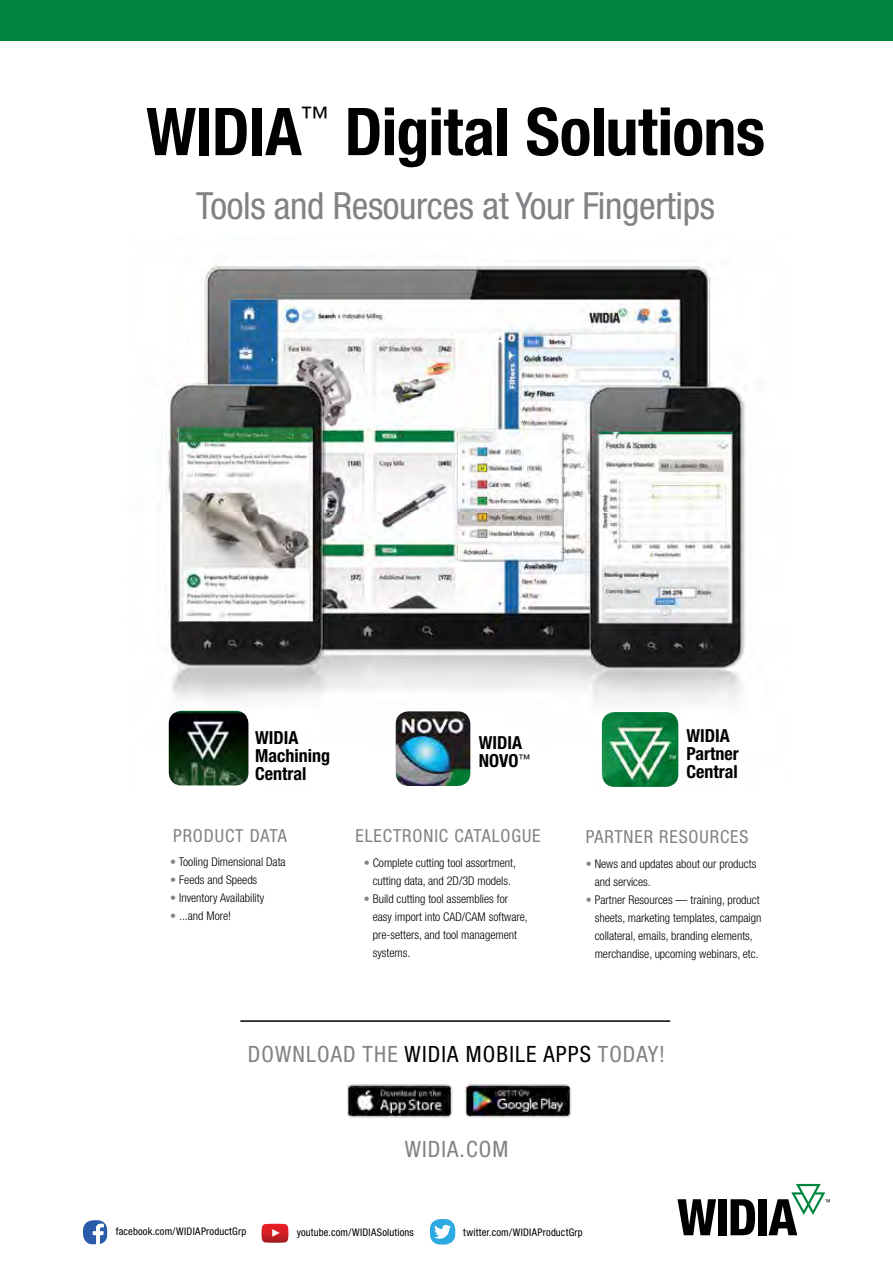
<style>
.page{position:relative;width:893px;height:1263px;background:#fff}
.page>*{position:absolute;margin:0;border:0;box-sizing:border-box;transform-origin:0 0}
.t1{font:700 condensed 66px "Helvetica Neue LT Std";letter-spacing:-.01em;color:#000}
.t2{font:condensed 37.5px "Helvetica Neue LT Std";letter-spacing:-.01em;color:#808285}
.t3{font:condensed 28.5px "Helvetica Neue LT Std";color:#000}
.t4{font:condensed 22.5px "Helvetica Neue LT Std";letter-spacing:.05em;color:#808285}
.t5{font:700 condensed 18px/18px "Helvetica Neue LT Std";color:#000}
.t6{font:condensed 18px "Helvetica Neue LT Std";letter-spacing:.05em;color:#808285}
.t7{font:300 condensed 12px/18px "Helvetica Neue LT Std";color:#000}
.t8{font:condensed 10.5px "Helvetica Neue LT Std";letter-spacing:.02em;color:#000}
.s1{color:#808285}
.s2{color:#000}
</style>
<div class="page">
<img style="left:166px;top:264px;width:579px;height:522px">
<svg style="left:83px;top:1220px;width:24px;height:24px"></svg>
<svg style="left:430px;top:1219px;width:25px;height:25px"></svg>
<img style="left:396px;top:711px;width:74px;height:75px">
<img style="left:602px;top:712px;width:76px;height:75px">
<img style="left:169px;top:711px;width:79px;height:74px">
<hr style="left:240px;top:1020px;width:430px;height:2px;background:#000">
<div style="left:0;top:0;width:893px;height:40px;background:#00853f"></div>
<img style="left:347px;top:1084px;width:225px;height:34px">
<svg style="left:677px;top:1199px;width:39px;height:36px"></svg>
<div style="left:718px;top:1199px;width:9px;height:36px;background:#000"></div>
<svg style="left:730px;top:1199px;width:25px;height:36px"></svg>
<div style="left:758px;top:1199px;width:9px;height:36px;background:#000"></div>
<svg style="left:768px;top:1184px;width:62px;height:51px"></svg>
<svg style="left:261px;top:1224px;width:27px;height:19px"></svg>
<h1 class="t1" style="left:146px;top:92px;width:157px">WIDIA</h1>
<h3 class="t3" style="left:301px;top:101px;width:30px">™</h3>
<h1 class="t1" style="left:345px;top:92px;width:422px">Digital Solutions</h1>
<h2 class="t2" style="left:196px;top:184px;width:520px">Tools and Resources at Your Fingertips</h2>
<h3 class="t5" style="left:255px;top:728px;width:76px">WIDIA<br>Machining<br>Central</h3>
<h3 class="t5" style="left:479px;top:733px;width:53px">WIDIA<br>NOVO<sup>™</sup></h3>
<h3 class="t5" style="left:686px;top:727px;width:54px">WIDIA<br>Partner<br>Central</h3>
<h3 class="t6" style="left:173px;top:825px;width:115px">PRODUCT DATA</h3>
<h3 class="t6" style="left:355px;top:825px;width:187px">ELECTRONIC CATALOGUE</h3>
<h3 class="t6" style="left:586px;top:827px;width:164px">PARTNER RESOURCES</h3>
<p class="t7" style="left:170px;top:853px;width:117px"><span class="s1">•</span> Tooling Dimensional Data</p>
<p class="t7" style="left:170px;top:871px;width:89px"><span class="s1">•</span> Feeds and Speeds</p>
<p class="t7" style="left:170px;top:889px;width:95px"><span class="s1">•</span> Inventory Availability</p>
<p class="t7" style="left:170px;top:907px;width:62px"><span class="s1">•</span> ...and More!</p>
<p class="t7" style="left:364px;top:853px;width:154px;text-align:center"><span class="s1">•</span> Complete cutting tool assortment, cutting data, and 2D/3D models.</p>
<p class="t7" style="left:373px;top:889px;width:157px;text-indent:-9px"><span class="s1">•</span> Build cutting tool assemblies for easy import into CAD/CAM software, pre-setters, and tool management systems.</p>
<p class="t7" style="left:595px;top:854px;width:163px;text-indent:-9px"><span class="s1">•</span> News and updates about our products and services.</p>
<p class="t7" style="left:595px;top:890px;width:168px;text-indent:-9px"><span class="s1">•</span> Partner Resources — training, product sheets, marketing templates, campaign collateral, emails, branding elements, merchandise, upcoming webinars, etc.</p>
<h3 class="t4" style="left:248px;top:1041px;width:419px">DOWNLOAD THE <span class="s2">WIDIA MOBILE APPS</span> TODAY!</h3>
<h3 class="t4" style="left:405px;top:1136px;width:105px">WIDIA.COM</h3>
<p class="t8" style="left:116px;top:1225px;width:132px">facebook.com/WIDIAProductGrp</p>
<p class="t8" style="left:297px;top:1226px;width:119px">youtube.com/WIDIASolutions</p>
<p class="t8" style="left:463px;top:1226px;width:121px">twitter.com/WIDIAProductGrp</p>
</div>
